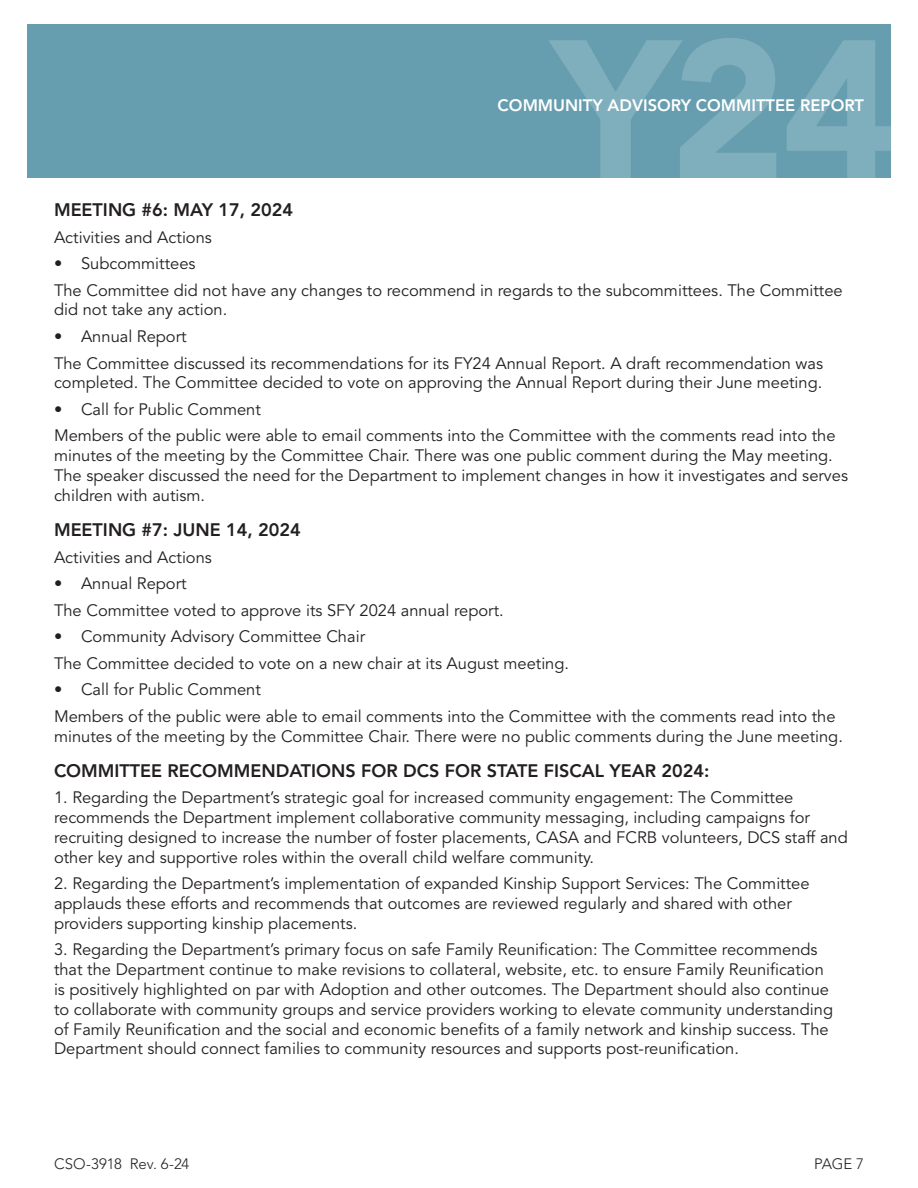
<style>
.page{position:relative;width:918px;height:1188px;background:#fff}
.page>*{position:absolute;margin:0;border:0;box-sizing:border-box;transform-origin:0 0}
.t1{font:900 195.45px "Avenir";color:#fff}
.Subhead{font:800 18px "Avenir";color:#231f20}
.body_copy{font:16.5px/19.8px "Avenir";color:#231f20}
.t2{font:800 16.5px "Avenir";color:#fff}
.t3{font:300 15px "Avenir";letter-spacing:-.005em;color:#231f20}
</style>
<div class="page">
<div style="left:27px;top:24px;width:864px;height:154px;background:#669eaf"></div>
<h1 class="t1" style="left:552px;top:-8px;width:347px">Y24</h1>
<p class="t2" style="left:498px;top:95px;width:368px">COMMUNITY ADVISORY COMMITTEE REPORT</p>
<p class="Subhead" style="left:54px;top:199px;width:241px">MEETING #6: MAY 17, 2024</p>
<p class="body_copy" style="left:54px;top:227px;width:159px">Activities and Actions</p>
<p class="body_copy" style="left:54px;top:254px;width:143px">• Subcommittees</p>
<p class="body_copy" style="left:54px;top:281px;width:790px">The Committee did not have any changes to recommend in regards to the subcommittees. The Committee did not take any action.</p>
<p class="body_copy" style="left:54px;top:327px;width:134px">• Annual Report</p>
<p class="body_copy" style="left:54px;top:353px;width:771px">The Committee discussed its recommendations for its FY24 Annual Report. A draft recommendation was completed. The Committee decided to vote on approving the Annual Report during their June meeting.</p>
<p class="body_copy" style="left:54px;top:400px;width:208px">• Call for Public Comment</p>
<p class="body_copy" style="left:54px;top:426px;width:796px">Members of the public were able to email comments into the Committee with the comments read into the minutes of the meeting by the Committee Chair. There was one public comment during the May meeting.<br>The speaker discussed the need for the Department to implement changes in how it investigates and serves children with autism.</p>
<p class="Subhead" style="left:54px;top:519px;width:248px">MEETING #7: JUNE 14, 2024</p>
<p class="body_copy" style="left:54px;top:547px;width:159px">Activities and Actions</p>
<p class="body_copy" style="left:54px;top:574px;width:134px">• Annual Report</p>
<p class="body_copy" style="left:54px;top:600px;width:451px">The Committee voted to approve its SFY 2024 annual report.</p>
<p class="body_copy" style="left:54px;top:627px;width:313px">• Community Advisory Committee Chair</p>
<p class="body_copy" style="left:54px;top:654px;width:517px">The Committee decided to vote on a new chair at its August meeting.</p>
<p class="body_copy" style="left:54px;top:680px;width:208px">• Call for Public Comment</p>
<p class="body_copy" style="left:54px;top:707px;width:790px">Members of the public were able to email comments into the Committee with the comments read into the minutes of the meeting by the Committee Chair. There were no public comments during the June meeting.</p>
<p class="Subhead" style="left:54px;top:760px;width:657px">COMMITTEE RECOMMENDATIONS FOR DCS FOR STATE FISCAL YEAR 2024:</p>
<p class="body_copy" style="left:54px;top:788px;width:795px">1. Regarding the Department’s strategic goal for increased community engagement: The Committee recommends the Department implement collaborative community messaging, including campaigns for recruiting designed to increase the number of foster placements, CASA and FCRB volunteers, DCS staff and other key and supportive roles within the overall child welfare community.</p>
<p class="body_copy" style="left:54px;top:874px;width:757px">2. Regarding the Department’s implementation of expanded Kinship Support Services: The Committee applauds these efforts and recommends that outcomes are reviewed regularly and shared with other providers supporting kinship placements.</p>
<p class="body_copy" style="left:54px;top:940px;width:781px">3. Regarding the Department’s primary focus on safe Family Reunification: The Committee recommends that the Department continue to make revisions to collateral, website, etc. to ensure Family Reunification is positively highlighted on par with Adoption and other outcomes. The Department should also continue to collaborate with community groups and service providers working to elevate community understanding of Family Reunification and the social and economic benefits of a family network and kinship success. The Department should connect families to community resources and supports post-reunification.</p>
<p class="t3" style="left:54px;top:1155px;width:137px">CSO-3918 Rev. 6-24</p>
<p class="t3" style="left:814px;top:1155px;width:51px">PAGE 7</p>
</div>
